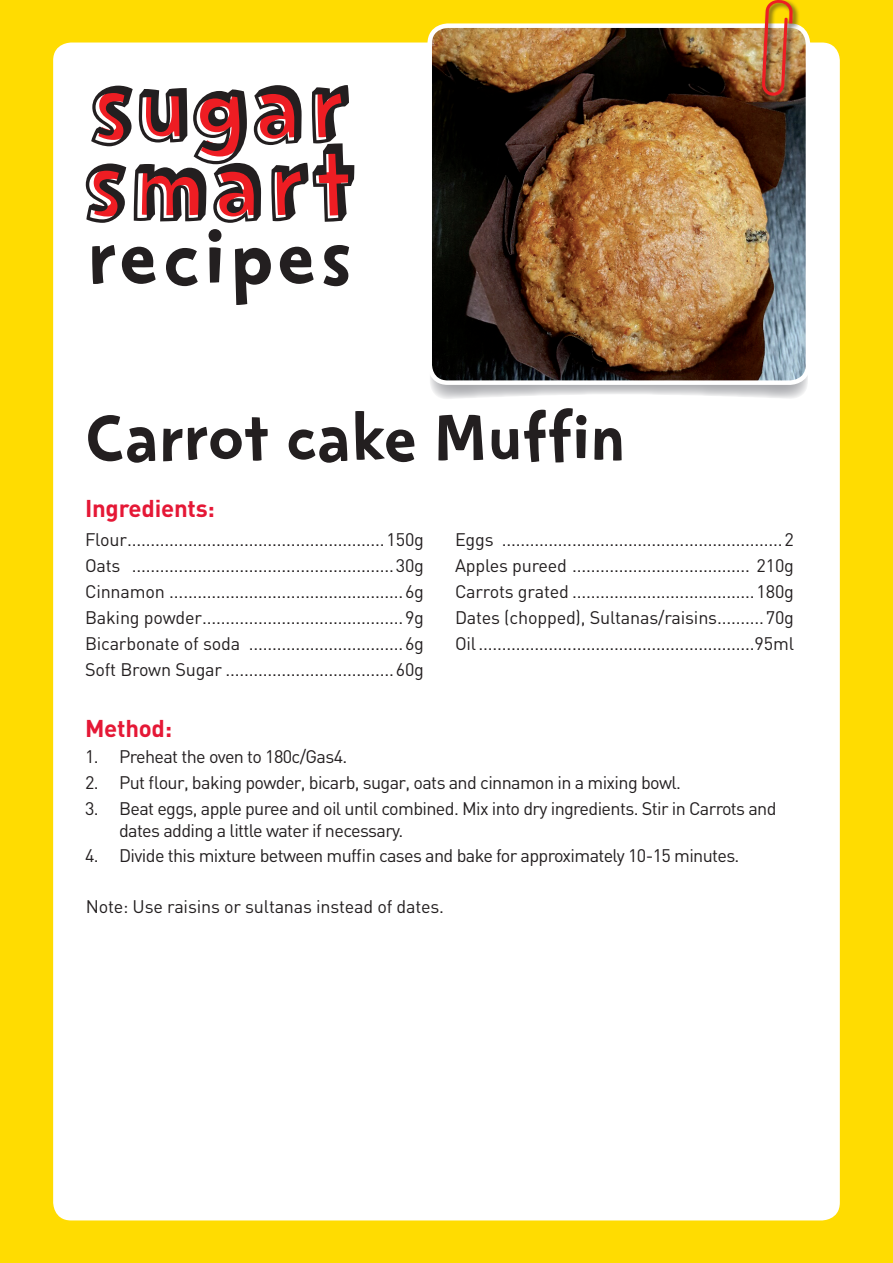
<style>
.page{position:relative;width:893px;height:1263px;background:#ffdc01}
.page>*{position:absolute;margin:0;border:0;box-sizing:border-box;transform-origin:0 0}
.t1{font:89.85px "Change 4 Life Headline Fill";color:#231f20}
.t2{font:76.35px "Change 4 Life Text";color:#231f20}
.t3{font:700 24px "DIN";letter-spacing:-.01em;color:#e51836}
.t4{font:18px/25.8px "DIN";letter-spacing:-.035em;color:#231f20;text-align:justify}
.t5{font:18px "DIN";letter-spacing:-.01em;color:#231f20}
</style>
<div class="page">
<div style="left:53px;top:43px;width:787px;height:1177px;background:#fff;border-radius:18px"></div>
<svg style="left:430px;top:383px;width:378px;height:16px"></svg>
<svg style="left:86px;top:85px;width:268px;height:138px"></svg>
<img style="left:430px;top:28px;width:378px;height:355px">
<div style="left:427px;top:23px;width:383px;height:362px;border:4px solid #fff;border-radius:18px"></div>
<div style="left:760px;top:0;width:40px;height:103px;background:#231f20;opacity:.75"></div>
<img style="left:762px;top:0;width:31px;height:96px">
<h1 class="t1" style="left:85px;top:222px;width:270px">Recipes</h1>
<h2 class="t2" style="left:85px;top:408px;width:542px">Carrot cake Muffin</h2>
<h3 class="t3" style="left:85px;top:493px;width:131px">Ingredients:</h3>
<p class="t4" style="left:85px;top:527px;width:340px">Flour.......................................................150g Oats ........................................................30g Cinnamon ..................................................6g Baking powder...........................................9g Bicarbonate of soda .................................6g Soft Brown Sugar ....................................60g</p>
<p class="t4" style="left:455px;top:527px;width:340px">Eggs ............................................................2<br>Apples pureed ...................................... 210g Carrots grated .......................................180g Dates (chopped), Sultanas/raisins..........70g Oil...........................................................95ml</p>
<h3 class="t3" style="left:85px;top:713px;width:89px">Method:</h3>
<p class="t4" style="left:85px;top:744px;width:264px">1. Preheat the oven to 180c/Gas4.</p>
<p class="t4" style="left:85px;top:770px;width:597px">2. Put flour, baking powder, bicarb, sugar, oats and cinnamon in a mixing bowl.</p>
<p class="t4" style="left:119px;top:798px;width:659px;line-height:21.6px;text-indent:-34px">3. Beat eggs, apple puree and oil until combined. Mix into dry ingredients. Stir in Carrots and dates adding a little water if necessary.</p>
<p class="t4" style="left:85px;top:843px;width:656px">4. Divide this mixture between muffin cases and bake for approximately 10-15 minutes.</p>
<p class="t5" style="left:86px;top:897px;width:360px">Note: Use raisins or sultanas instead of dates.</p>
</div>
